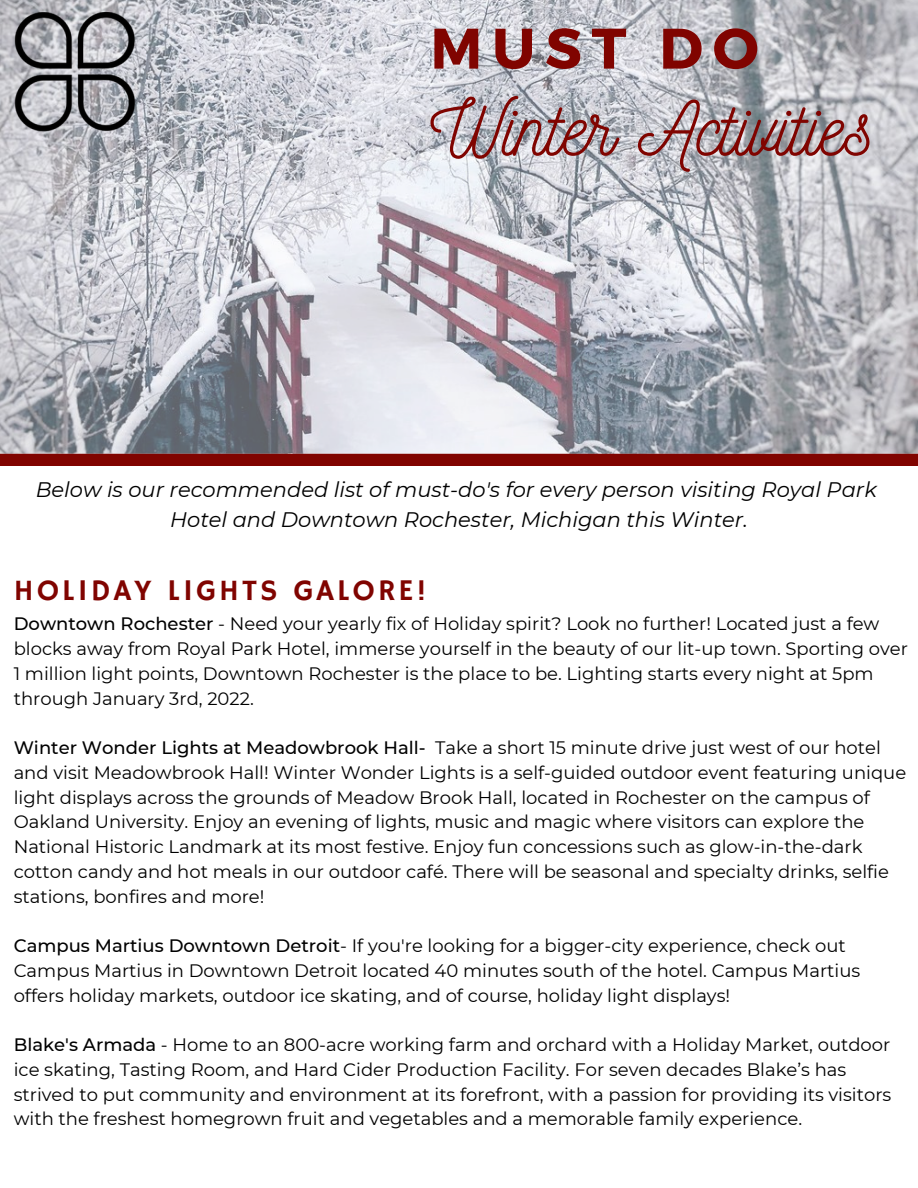
<style>
.page{position:relative;width:918px;height:1188px;background:#fff}
.page>*{position:absolute;margin:0;border:0;box-sizing:border-box;transform-origin:0 0}
.t1{font:76.2px "Nickainley";color:#800400}
.t2{font:700 57px "Montserrat";letter-spacing:.17em;color:#800400}
.t3{font:30px "Hammersmith One";letter-spacing:.1em;color:#800400}
.t4{font:italic 21px "Montserrat";color:#000}
.t5{font:18px/24.8px "Montserrat";color:#000}
.s1{font-weight:500}
</style>
<div class="page">
<div style="left:0;top:454px;width:918px;height:12px;background:#800400"></div>
<svg style="left:0;top:0;width:918px;height:453px"></svg>
<img style="left:14px;top:12px;width:121px;height:122px">
<p class="t2" style="left:430px;top:11px;width:330px">MUST DO</p>
<p class="t1" style="left:430px;top:80px;width:445px">Winter Activities</p>
<p class="t4" style="left:36px;top:477px;width:842px">Below is our recommended list of must-do's for every person visiting Royal Park</p>
<p class="t4" style="left:170px;top:506px;width:579px">Hotel and Downtown Rochester, Michigan this Winter.</p>
<p class="t3" style="left:14px;top:573px;width:414px">HOLIDAY LIGHTS GALORE!</p>
<p class="t5" style="left:14px;top:612px;width:896px"><span class="s1">Downtown Rochester</span> - Need your yearly fix of Holiday spirit? Look no further! Located just a few blocks away from Royal Park Hotel, immerse yourself in the beauty of our lit-up town. Sporting over 1 million light points, Downtown Rochester is the place to be. Lighting starts every night at 5pm through January 3rd, 2022.</p>
<p class="t5" style="left:14px;top:735px;width:894px"><span class="s1">Winter Wonder Lights at Meadowbrook Hall-</span> Take a short 15 minute drive just west of our hotel and visit Meadowbrook Hall! Winter Wonder Lights is a self-guided outdoor event featuring unique light displays across the grounds of Meadow Brook Hall, located in Rochester on the campus of Oakland University. Enjoy an evening of lights, music and magic where visitors can explore the National Historic Landmark at its most festive. Enjoy fun concessions such as glow-in-the-dark cotton candy and hot meals in our outdoor café. There will be seasonal and specialty drinks, selfie stations, bonfires and more!</p>
<p class="t5" style="left:14px;top:933px;width:848px"><span class="s1">Campus Martius Downtown Detroit</span>- If you're looking for a bigger-city experience, check out<br>Campus Martius in Downtown Detroit located 40 minutes south of the hotel. Campus Martius offers holiday markets, outdoor ice skating, and of course, holiday light displays!</p>
<p class="t5" style="left:14px;top:1032px;width:879px"><span class="s1">Blake's Armada</span> - Home to an 800-acre working farm and orchard with a Holiday Market, outdoor ice skating, Tasting Room, and Hard Cider Production Facility. For seven decades Blake’s has strived to put community and environment at its forefront, with a passion for providing its visitors with the freshest homegrown fruit and vegetables and a memorable family experience.</p>
</div>
